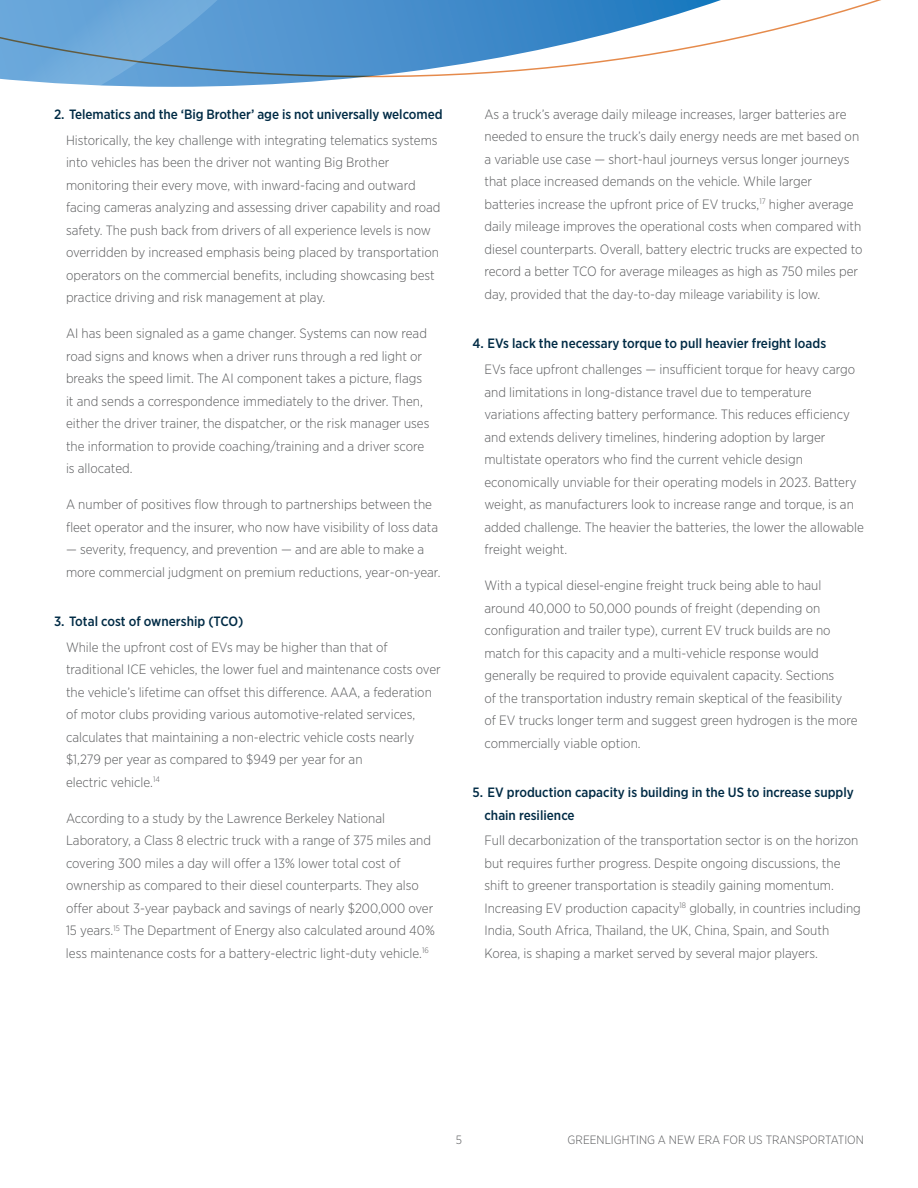
<style>
.page{position:relative;width:918px;height:1188px;background:#fff}
.page>*{position:absolute;margin:0;border:0;box-sizing:border-box;transform-origin:0 0}
.t1{font:300 13.5px/22.5px "Gotham Narrow";color:#58595b}
.t2{font:500 13.5px/22.5px "Gotham Narrow";color:#002b45}
.t3{font:300 12px "Gotham Narrow";color:#58595b}
</style>
<div class="page">
<svg style="left:0;top:77px;width:347px;height:10px"></svg>
<svg style="left:0;top:0;width:881px;height:77px"></svg>
<p class="t2" style="left:54px;top:103px;width:390px">2. Telematics and the ‘Big Brother’ age is not universally welcomed</p>
<p class="t1" style="left:66px;top:128px;width:376px">Historically, the key challenge with integrating telematics systems into vehicles has been the driver not wanting Big Brother monitoring their every move, with inward-facing and outward facing cameras analyzing and assessing driver capability and road safety. The push back from drivers of all experience levels is now overridden by increased emphasis being placed by transportation operators on the commercial benefits, including showcasing best practice driving and risk management at play.</p>
<p class="t1" style="left:66px;top:322px;width:365px">AI has been signaled as a game changer. Systems can now read road signs and knows when a driver runs through a red light or breaks the speed limit. The AI component takes a picture, flags it and sends a correspondence immediately to the driver. Then, either the driver trainer, the dispatcher, or the risk manager uses the information to provide coaching/training and a driver score is allocated.</p>
<p class="t1" style="left:66px;top:493px;width:374px">A number of positives flow through to partnerships between the fleet operator and the insurer, who now have visibility of loss data</p>
<p class="t1" style="left:66px;top:538px;width:376px">— severity, frequency, and prevention — and are able to make a more commercial judgment on premium reductions, year-on-year.</p>
<p class="t2" style="left:54px;top:610px;width:191px">3. Total cost of ownership (TCO)</p>
<p class="t1" style="left:66px;top:635px;width:376px">While the upfront cost of EVs may be higher than that of traditional ICE vehicles, the lower fuel and maintenance costs over the vehicle’s lifetime can offset this difference. AAA, a federation of motor clubs providing various automotive-related services, calculates that maintaining a non-electric vehicle costs nearly $1,279 per year as compared to $949 per year for an<br>electric vehicle.<sup>14</sup></p>
<p class="t1" style="left:66px;top:806px;width:370px">According to a study by the Lawrence Berkeley National Laboratory, a Class 8 electric truck with a range of 375 miles and covering 300 miles a day will offer a 13% lower total cost of ownership as compared to their diesel counterparts. They also offer about 3-year payback and savings of nearly $200,000 over 15 years.<sup>15</sup> The Department of Energy also calculated around 40% less maintenance costs for a battery-electric light-duty vehicle.<sup>16</sup></p>
<p class="t1" style="left:484px;top:102px;width:379px">As a truck’s average daily mileage increases, larger batteries are needed to ensure the truck’s daily energy needs are met based on a variable use case — short-haul journeys versus longer journeys that place increased demands on the vehicle. While larger batteries increase the upfront price of EV trucks,<sup>17</sup> higher average daily mileage improves the operational costs when compared with diesel counterparts. Overall, battery electric trucks are expected to record a better TCO for average mileages as high as 750 miles per day, provided that the day-to-day mileage variability is low.</p>
<p class="t2" style="left:472px;top:332px;width:355px">4. EVs lack the necessary torque to pull heavier freight loads</p>
<p class="t1" style="left:484px;top:358px;width:381px">EVs face upfront challenges — insufficient torque for heavy cargo and limitations in long-distance travel due to temperature variations affecting battery performance. This reduces efficiency and extends delivery timelines, hindering adoption by larger multistate operators who find the current vehicle design economically unviable for their operating models in 2023. Battery weight, as manufacturers look to increase range and torque, is an added challenge. The heavier the batteries, the lower the allowable freight weight.</p>
<p class="t1" style="left:484px;top:574px;width:375px">With a typical diesel-engine freight truck being able to haul around 40,000 to 50,000 pounds of freight (depending on configuration and trailer type), current EV truck builds are no match for this capacity and a multi-vehicle response would generally be required to provide equivalent capacity. Sections<br>of the transportation industry remain skeptical of the feasibility<br>of EV trucks longer term and suggest green hydrogen is the more commercially viable option.</p>
<p class="t2" style="left:484px;top:781px;width:371px;text-indent:-12px">5. EV production capacity is building in the US to increase supply chain resilience</p>
<p class="t1" style="left:484px;top:829px;width:378px">Full decarbonization of the transportation sector is on the horizon but requires further progress. Despite ongoing discussions, the shift to greener transportation is steadily gaining momentum.<br>Increasing EV production capacity<sup>18</sup> globally, in countries including India, South Africa, Thailand, the UK, China, Spain, and South Korea, is shaping a market served by several major players.</p>
<p class="t3" style="left:456px;top:1132px;width:8px">5</p>
<p class="t3" style="left:568px;top:1132px;width:298px">GREENLIGHTING A NEW ERA FOR US TRANSPORTATION</p>
</div>
